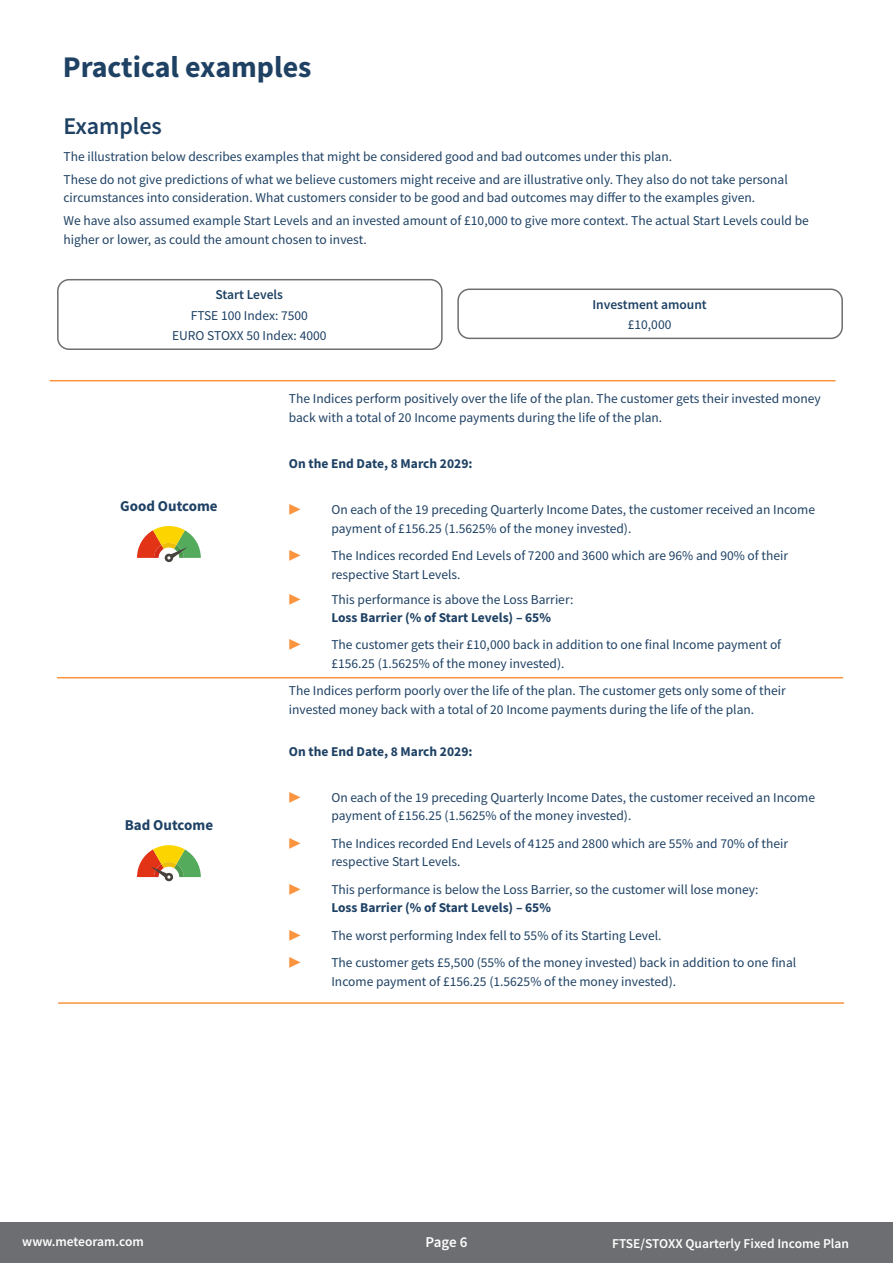
<style>
.page{position:relative;width:893px;height:1263px;background:#fff}
.page>*{position:absolute;margin:0;border:0;box-sizing:border-box;transform-origin:0 0}
.t1{font:700 30px "Source Sans Pro";color:#1e4164}
.t2{font:600 24px "Source Sans Pro";color:#1e4164}
.t3{font:700 15px "Source Sans Pro";color:#1e4164}
.t4{font:600 15px "Source Sans Pro";color:#fff}
.t5{font:13.5px/18.8px "Source Sans Pro";color:#1e4164}
.t6{font:700 13.5px "Source Sans Pro";color:#1e4164}
.t7{font:600 13.5px "Source Sans Pro";color:#fff}
.t8{font:600 13.5px "Source Sans Pro";color:#1e4164}
.t9{font:13.5px "Source Sans Pro";color:#fb943e}
</style>
<div class="page">
<div style="left:0;top:1223px;width:893px;height:40px;background:#6d6e71"></div>
<div style="left:57px;top:279px;width:386px;height:71px;border:2px solid #6d6e71;border-radius:11px"></div>
<div style="left:457px;top:288px;width:386px;height:51px;border:2px solid #6d6e71;border-radius:11px"></div>
<svg style="left:137px;top:526px;width:64px;height:35px"></svg>
<svg style="left:137px;top:845px;width:64px;height:37px"></svg>
<hr style="left:57px;top:677px;width:786px;height:1px;background:#fb943e">
<hr style="left:58px;top:1002px;width:786px;height:2px;background:#fb943e">
<hr style="left:50px;top:380px;width:786px;height:1px;background:#fb943e">
<h1 class="t1" style="left:63px;top:47px;width:250px">Practical examples</h1>
<h2 class="t2" style="left:63px;top:110px;width:100px">Examples</h2>
<p class="t5" style="left:63px;top:145px;width:726px;line-height:23px">The illustration below describes examples that might be considered good and bad outcomes under this plan.<br>These do not give predictions of what we believe customers might receive and are illustrative only. They also do not take personal</p>
<p class="t5" style="left:63px;top:186px;width:747px;line-height:23px">circumstances into consideration. What customers consider to be good and bad outcomes may differ to the examples given.<br>We have also assumed example Start Levels and an invested amount of £10,000 to give more context. The actual Start Levels could be</p>
<p class="t5" style="left:63px;top:230px;width:305px">higher or lower, as could the amount chosen to invest.</p>
<p class="t8" style="left:216px;top:286px;width:69px">Start Levels</p>
<p class="t5" style="left:172px;top:305px;width:156px;line-height:20.4px;text-align:center">FTSE 100 Index: 7500<br>EURO STOXX 50 Index: 4000</p>
<p class="t8" style="left:592px;top:295px;width:116px">Investment amount</p>
<p class="t5" style="left:628px;top:315px;width:45px">£10,000</p>
<p class="t3" style="left:120px;top:495px;width:99px">Good Outcome</p>
<p class="t3" style="left:125px;top:814px;width:90px">Bad Outcome</p>
<p class="t5" style="left:289px;top:390px;width:533px">The Indices perform positively over the life of the plan. The customer gets their invested money back with a total of 20 Income payments during the life of the plan.</p>
<p class="t6" style="left:289px;top:455px;width:185px">On the End Date, 8 March 2029:</p>
<p class="t9" style="left:289px;top:501px;width:14px">▶</p>
<p class="t5" style="left:331px;top:500px;width:485px">On each of the 19 preceding Quarterly Income Dates, the customer received an Income payment of £156.25 (1.5625% of the money invested).</p>
<p class="t9" style="left:289px;top:547px;width:14px">▶</p>
<p class="t5" style="left:331px;top:546px;width:458px">The Indices recorded End Levels of 7200 and 3600 which are 96% and 90% of their respective Start Levels.</p>
<p class="t9" style="left:289px;top:591px;width:14px">▶</p>
<p class="t5" style="left:331px;top:590px;width:243px">This performance is above the Loss Barrier:</p>
<p class="t6" style="left:331px;top:608px;width:221px">Loss Barrier (% of Start Levels) – 65%</p>
<p class="t9" style="left:289px;top:636px;width:14px">▶</p>
<p class="t5" style="left:331px;top:635px;width:451px">The customer gets their £10,000 back in addition to one final Income payment of £156.25 (1.5625% of the money invested).</p>
<p class="t5" style="left:289px;top:681px;width:498px">The Indices perform poorly over the life of the plan. The customer gets only some of their invested money back with a total of 20 Income payments during the life of the plan.</p>
<p class="t6" style="left:289px;top:742px;width:185px">On the End Date, 8 March 2029:</p>
<p class="t9" style="left:289px;top:789px;width:14px">▶</p>
<p class="t5" style="left:331px;top:788px;width:485px">On each of the 19 preceding Quarterly Income Dates, the customer received an Income payment of £156.25 (1.5625% of the money invested).</p>
<p class="t9" style="left:289px;top:835px;width:14px">▶</p>
<p class="t5" style="left:331px;top:834px;width:458px">The Indices recorded End Levels of 4125 and 2800 which are 55% and 70% of their respective Start Levels.</p>
<p class="t9" style="left:289px;top:881px;width:14px">▶</p>
<p class="t5" style="left:331px;top:880px;width:429px">This performance is below the Loss Barrier, so the customer will lose money:</p>
<p class="t6" style="left:331px;top:899px;width:221px">Loss Barrier (% of Start Levels) – 65%</p>
<p class="t9" style="left:289px;top:927px;width:14px">▶</p>
<p class="t5" style="left:331px;top:926px;width:332px">The worst performing Index fell to 55% of its Starting Level.</p>
<p class="t9" style="left:289px;top:954px;width:14px">▶</p>
<p class="t5" style="left:331px;top:953px;width:466px">The customer gets £5,500 (55% of the money invested) back in addition to one final<br>Income payment of £156.25 (1.5625% of the money invested).</p>
<p class="t7" style="left:22px;top:1232px;width:123px">www.meteoram.com</p>
<p class="t4" style="left:426px;top:1232px;width:43px">Page 6</p>
<p class="t7" style="left:612px;top:1235px;width:238px">FTSE/STOXX Quarterly Fixed Income Plan</p>
</div>
